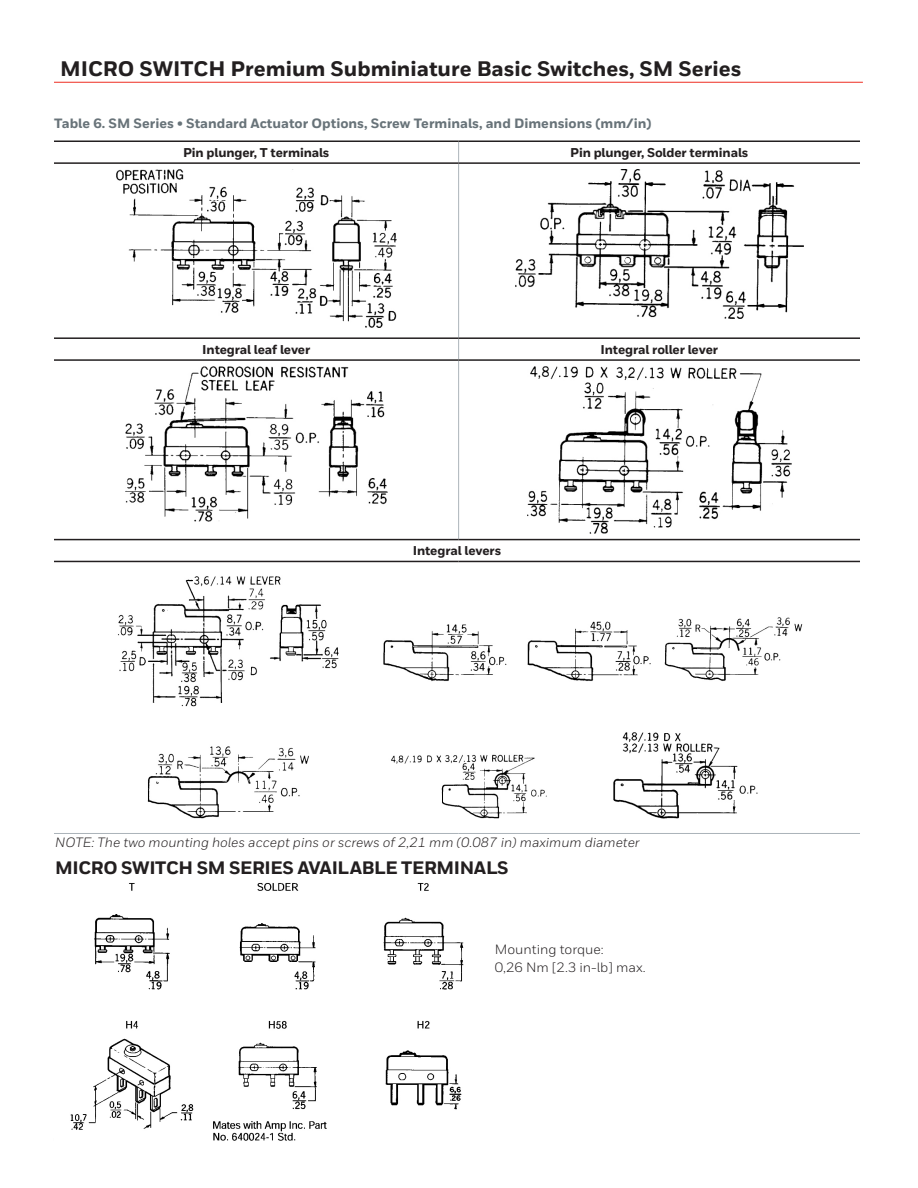
<style>
.page{position:relative;width:918px;height:1188px;background:#fff}
.page>*{position:absolute;margin:0;border:0;box-sizing:border-box;transform-origin:0 0}
.t1{font:800 21px "Honeywell Sans";color:#231f20}
.t2{font:800 18px "Honeywell Sans";letter-spacing:-.02em;color:#231f20}
.t3{font:800 13.5px "Honeywell Sans";color:#687379}
.t4{font:italic 13.5px "Honeywell Sans";color:#231f20}
.t5{font:13.5px/18px "Honeywell Sans";color:#231f20}
.t6{font:800 12.75px "Honeywell Sans";letter-spacing:-.01em;color:#231f20}
</style>
<div class="page">
<hr style="left:54px;top:82px;width:809px;height:1px;background:#ee2e22">
<svg style="left:458px;top:142px;width:1px;height:20px"></svg>
<hr style="left:458px;top:164px;width:1px;height:173px;background:#acb4ba">
<svg style="left:458px;top:339px;width:1px;height:20px"></svg>
<hr style="left:458px;top:361px;width:1px;height:178px;background:#acb4ba">
<hr style="left:54px;top:833px;width:405px;height:1px;background:#acb4ba">
<hr style="left:459px;top:833px;width:401px;height:1px;background:#acb4ba">
<hr style="left:54px;top:141px;width:405px;height:1px;background:#231f20">
<hr style="left:459px;top:141px;width:401px;height:1px;background:#231f20">
<hr style="left:54px;top:162px;width:405px;height:2px;background:#231f20">
<hr style="left:459px;top:162px;width:401px;height:2px;background:#231f20">
<hr style="left:54px;top:337px;width:405px;height:2px;background:#231f20">
<hr style="left:459px;top:337px;width:401px;height:2px;background:#231f20">
<hr style="left:54px;top:359px;width:405px;height:2px;background:#231f20">
<hr style="left:459px;top:359px;width:401px;height:2px;background:#231f20">
<hr style="left:54px;top:539px;width:405px;height:1px;background:#231f20">
<hr style="left:459px;top:539px;width:401px;height:1px;background:#231f20">
<hr style="left:54px;top:561px;width:405px;height:1px;background:#231f20">
<hr style="left:459px;top:561px;width:401px;height:1px;background:#231f20">
<img style="left:116px;top:169px;width:280px;height:159px">
<img style="left:515px;top:169px;width:288px;height:149px">
<img style="left:125px;top:366px;width:262px;height:156px">
<img style="left:527px;top:366px;width:264px;height:168px">
<img style="left:118px;top:576px;width:685px;height:243px">
<img style="left:70px;top:883px;width:394px;height:258px">
<h1 class="t1" style="left:60px;top:56px;width:683px">MICRO SWITCH Premium Subminiature Basic Switches, SM Series</h1>
<p class="t3" style="left:54px;top:115px;width:599px">Table 6. SM Series • Standard Actuator Options, Screw Terminals, and Dimensions (mm/in)</p>
<p class="t6" style="left:183px;top:145px;width:148px">Pin plunger, T terminals</p>
<p class="t6" style="left:570px;top:145px;width:180px">Pin plunger, Solder terminals</p>
<p class="t6" style="left:202px;top:342px;width:110px">Integral leaf lever</p>
<p class="t6" style="left:601px;top:342px;width:119px">Integral roller lever</p>
<p class="t6" style="left:413px;top:543px;width:90px">Integral levers</p>
<p class="t4" style="left:55px;top:834px;width:586px">NOTE: The two mounting holes accept pins or screws of 2,21 mm (0.087 in) maximum diameter</p>
<h2 class="t2" style="left:55px;top:856px;width:455px">MICRO SWITCH SM SERIES AVAILABLE TERMINALS</h2>
<p class="t5" style="left:495px;top:940px;width:152px">Mounting torque:<br>0,26 Nm [2.3 in-lb] max.</p>
</div>
